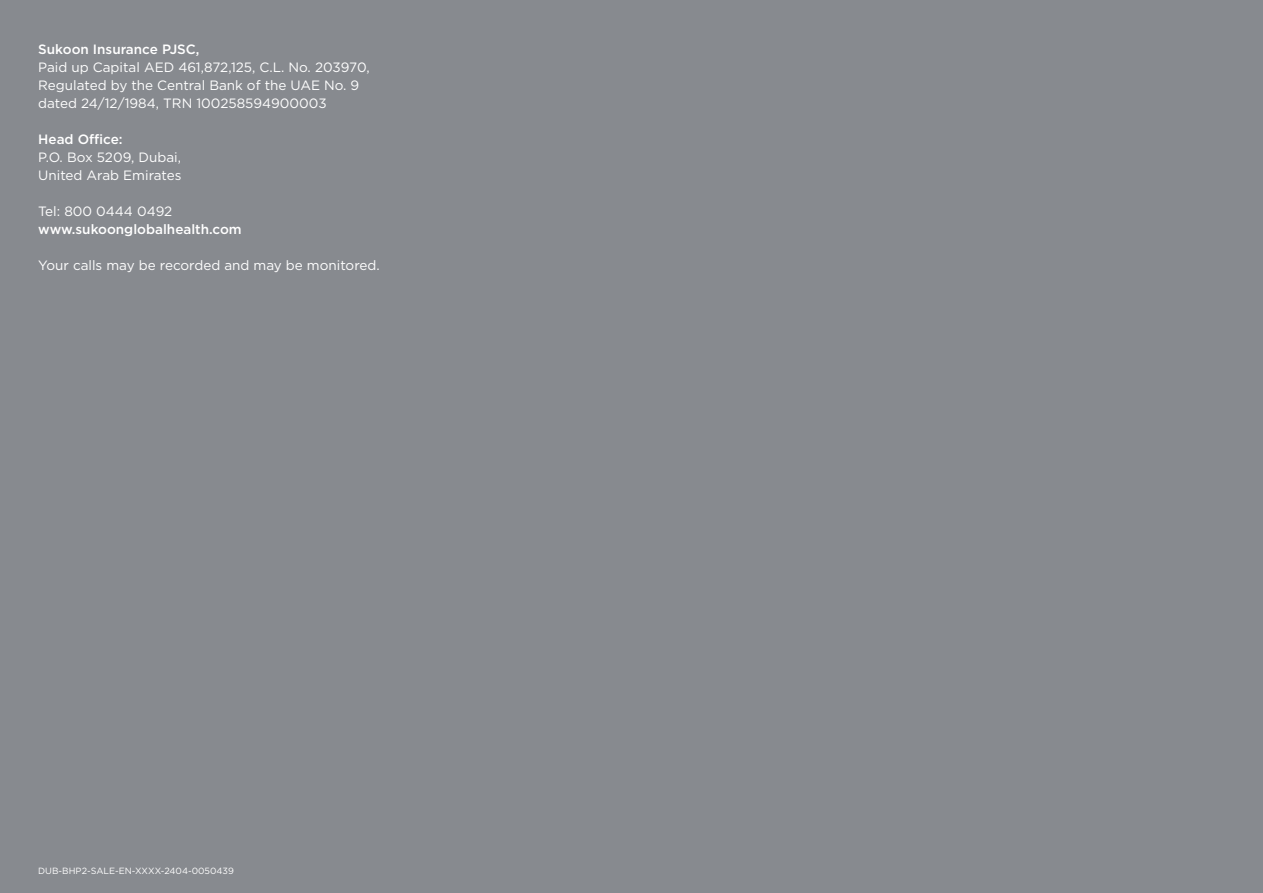
<style>
.page{position:relative;width:1263px;height:893px;background:#878a8f}
.page>*{position:absolute;margin:0;border:0;box-sizing:border-box;transform-origin:0 0}
.t1{font:13.5px/18px "Gotham";color:#fff}
.t2{font:500 13.5px "Gotham";color:#fff}
.t3{font:9px "Gotham";color:#fff}
</style>
<div class="page">
<p class="t2" style="left:38px;top:40px;width:163px">Sukoon Insurance PJSC,</p>
<p class="t1" style="left:38px;top:58px;width:333px">Paid up Capital AED 461,872,125, C.L. No. 203970,<br>Regulated by the Central Bank of the UAE No. 9 dated 24/12/1984, TRN 100258594900003</p>
<p class="t2" style="left:38px;top:130px;width:86px">Head Office:</p>
<p class="t1" style="left:38px;top:148px;width:145px">P.O. Box 5209, Dubai,<br>United Arab Emirates</p>
<p class="t1" style="left:38px;top:202px;width:136px">Tel: 800 0444 0492</p>
<p class="t2" style="left:38px;top:220px;width:205px">www.sukoonglobalhealth.com</p>
<p class="t1" style="left:38px;top:256px;width:343px">Your calls may be recorded and may be monitored.</p>
<p class="t3" style="left:38px;top:865px;width:197px">DUB-BHP2-SALE-EN-XXXX-2404-0050439</p>
</div>
